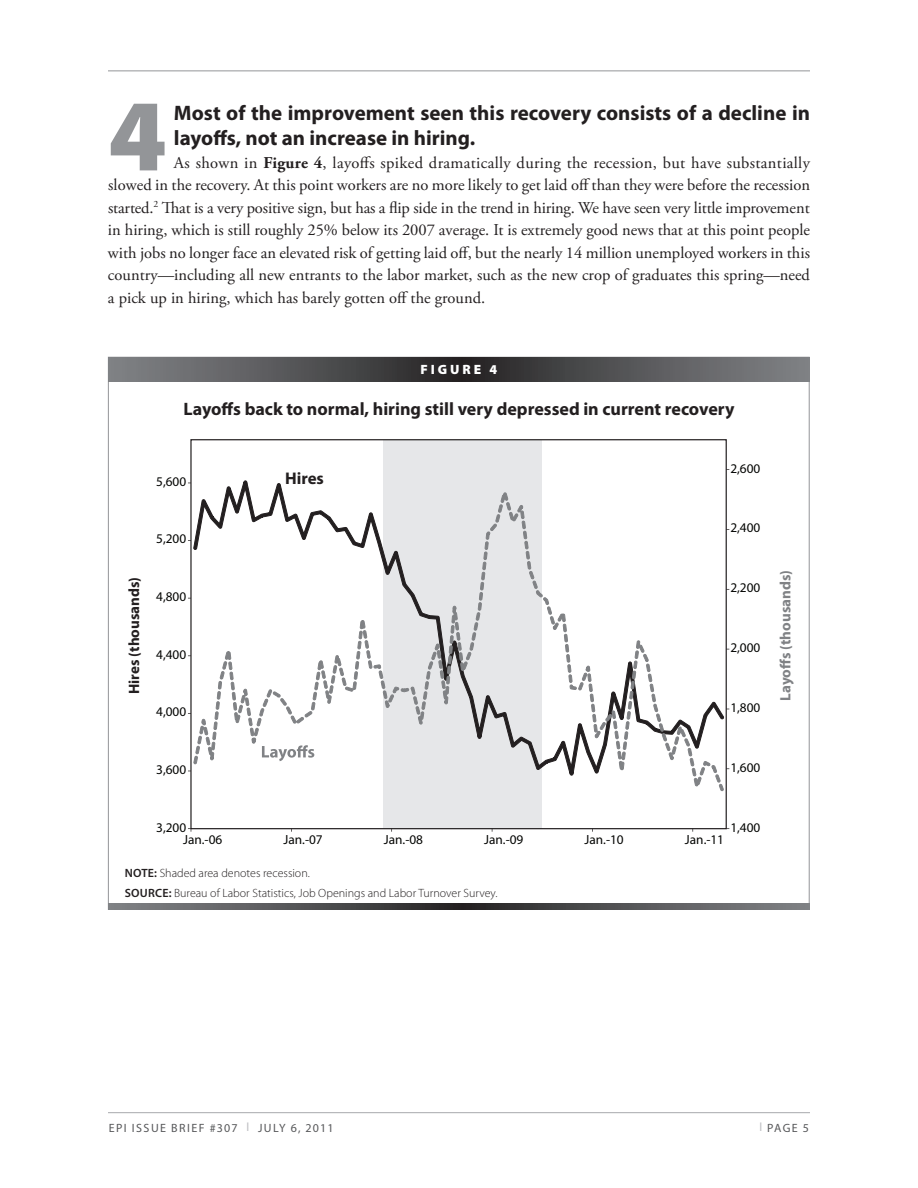
<style>
.page{position:relative;width:918px;height:1188px;background:#fff}
.page>*{position:absolute;margin:0;border:0;box-sizing:border-box;transform-origin:0 0}
.t1{font:900 102.6px "Myriad Pro";color:#939598}
.t2{font:700 21px/25.2px "Myriad Pro";color:#231f20}
.t3{font:700 18px "Myriad Pro";color:#231f20}
.t4{font:700 16.95px "Myriad Pro";color:#231f20}
.t5{font:16.5px/22.5px "Adobe Garamond Pro";color:#231f20;text-align:justify}
.t6{font:700 15px "Myriad Pro";color:#808285}
.t7{font:700 15px "Myriad Pro";color:#231f20}
.t8{font:900 13.5px "Myriad Pro";letter-spacing:.22em;color:#fff}
.t9{font:13.35px "Myriad Pro";color:#040503}
.t10{font:300 12px/20.4px "Myriad Pro";color:#231f20}
.t11{font:12px "Myriad Pro";letter-spacing:.1em;color:#57585a}
.s1{font-weight:700}
.s2{font-weight:600}
.s3{color:#bcbdc0}
</style>
<div class="page">
<hr style="left:108px;top:1112px;width:702px;height:1px;background:#a8a9ad">
<hr style="left:108px;top:70px;width:702px;height:1px;background:#939598">
<svg style="left:108px;top:357px;width:702px;height:24px;background:#555557"></svg>
<svg style="left:108px;top:903px;width:702px;height:6px;background:#555557"></svg>
<div style="left:383px;top:440px;width:159px;height:389px;background:#e6e7e9"></div>
<svg style="left:194px;top:493px;width:529px;height:298px"></svg>
<svg style="left:262px;top:745px;width:52px;height:16px"></svg>
<h1 class="t1" style="left:108px;top:78px;width:60px">4</h1>
<p class="t2" style="left:174px;top:100px;width:638px">Most of the improvement seen this recovery consists of a decline in layoffs, not an increase in hiring.</p>
<p class="t5" style="left:108px;top:152px;width:704px;text-indent:66px">As shown in <span class="s1">Figure 4</span>, layoffs spiked dramatically during the recession, but have substantially slowed in the recovery. At this point workers are no more likely to get laid off than they were before the recession started.<sup>2</sup> That is a very positive sign, but has a flip side in the trend in hiring. We have seen very little improvement in hiring, which is still roughly 25% below its 2007 average. It is extremely good news that at this point people with jobs no longer face an elevated risk of getting laid off, but the nearly 14 million unemployed workers in this country—including all new entrants to the labor market, such as the new crop of graduates this spring—need a pick up in hiring, which has barely gotten off the ground.</p>
<p class="t8" style="left:420px;top:362px;width:78px">F IGURE 4</p>
<p class="t3" style="left:184px;top:397px;width:552px">Layoffs back to normal, hiring still very depressed in current recovery</p>
<p class="t9" style="left:156px;top:473px;width:32px">5,600</p>
<p class="t9" style="left:156px;top:531px;width:32px">5,200</p>
<p class="t4" style="left:285px;top:467px;width:40px">Hires</p>
<p class="t9" style="left:730px;top:460px;width:32px">2,600</p>
<p class="t9" style="left:730px;top:520px;width:32px">2,400</p>
<p class="t7" style="left:124px;top:694px;width:119px;rotate:-90deg">Hires (thousands)</p>
<p class="t6" style="left:776px;top:701px;width:132px;rotate:-90deg">Layoffs (thousands)</p>
<p class="t9" style="left:730px;top:580px;width:32px">2,200</p>
<p class="t9" style="left:156px;top:588px;width:32px">4,800</p>
<p class="t9" style="left:730px;top:639px;width:32px">2,000</p>
<p class="t9" style="left:156px;top:646px;width:32px">4,400</p>
<p class="t9" style="left:156px;top:704px;width:32px">4,000</p>
<p class="t9" style="left:156px;top:761px;width:32px">3,600</p>
<p class="t9" style="left:730px;top:699px;width:32px">1,800</p>
<p class="t9" style="left:730px;top:759px;width:32px">1,600</p>
<p class="t9" style="left:156px;top:819px;width:32px">3,200</p>
<p class="t9" style="left:183px;top:831px;width:41px">Jan.-06</p>
<p class="t9" style="left:284px;top:831px;width:41px">Jan.-07</p>
<p class="t9" style="left:384px;top:831px;width:41px">Jan.-08</p>
<p class="t9" style="left:484px;top:831px;width:41px">Jan.-09</p>
<p class="t9" style="left:585px;top:831px;width:41px">Jan.-10</p>
<p class="t9" style="left:685px;top:831px;width:41px">Jan.-11</p>
<p class="t10" style="left:125px;top:863px;width:374px"><span class="s2">NOTE:</span> Shaded area denotes recession.<br><span class="s2">SOURCE:</span> Bureau of Labor Statistics, Job Openings and Labor Turnover Survey.</p>
<p class="t9" style="left:730px;top:819px;width:32px">1,400</p>
<p class="t11" style="left:109px;top:1120px;width:31px">EPI ISSU</p>
<p class="t11" style="left:160px;top:1120px;width:175px">E BRI EF #307 <span class="s3">l</span> july 6, 2011</p>
<p class="t11" style="left:759px;top:1120px;width:51px"><span class="s3">l</span> Page 5</p>
</div>
